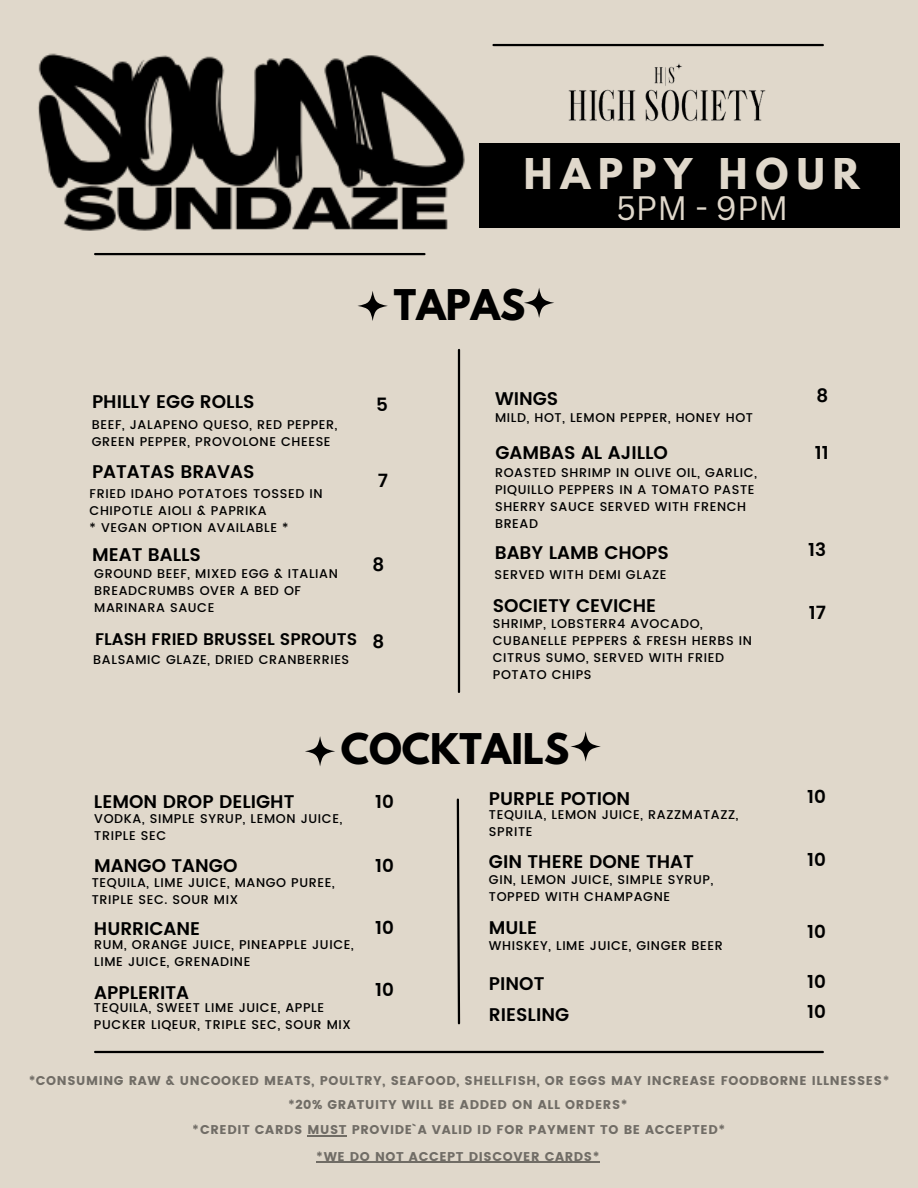
<style>
.page{position:relative;width:918px;height:1188px;background:#e0d8cb}
.page>*{position:absolute;margin:0;border:0;box-sizing:border-box;transform-origin:0 0}
.t1{font:700 37.65px "League Spartan";letter-spacing:.215em;color:#e0d8cb}
.t2{font:700 37.5px "League Spartan";color:#000}
.t3{font:33px "Canva Sans";color:#e0d8cb}
.t4{font:600 18.3px "Poppins";color:#000}
.t5{font:600 16.8px "Poppins";color:#000}
.t6{font:500 12.75px/17px "Poppins";letter-spacing:.05em;color:#000}
.t7{font:12.75px/24.5px "Poppins";letter-spacing:.05em;color:#000;text-align:center}
</style>
<div class="page">
<hr style="left:95px;top:253px;width:330px;height:2px;background:#000">
<hr style="left:493px;top:44px;width:330px;height:2px;background:#000">
<hr style="left:95px;top:1051px;width:728px;height:2px;background:#000">
<hr style="left:458px;top:350px;width:2px;height:342px;background:#000">
<div style="left:479px;top:144px;width:421px;height:84px;background:#000"></div>
<img style="left:38px;top:53px;width:442px;height:178px">
<svg style="left:357px;top:291px;width:31px;height:30px"></svg>
<img style="left:568px;top:63px;width:198px;height:59px">
<svg style="left:524px;top:288px;width:30px;height:30px"></svg>
<svg style="left:305px;top:736px;width:30px;height:30px"></svg>
<svg style="left:570px;top:731px;width:31px;height:31px"></svg>
<svg style="left:456px;top:798px;width:5px;height:227px"></svg>
<hr style="left:307px;top:1135px;width:40px;height:1px;background:#000">
<hr style="left:316px;top:1162px;width:284px;height:1px;background:#000">
<h1 class="t1" style="left:524px;top:155px;width:337px">HAPPY HOUR</h1>
<p class="t2" style="left:394px;top:286px;width:133px">TAPAS</p>
<p class="t3" style="left:616px;top:185px;width:173px">5PM - 9PM</p>
<h3 class="t4" style="left:92px;top:391px;width:164px">PHILLY EGG ROLLS</h3>
<h3 class="t6" style="left:92px;top:416px;width:247px">BEEF, JALAPENO QUESO, RED PEPPER,<br>GREEN PEPPER, PROVOLONE CHEESE</h3>
<p class="t4" style="left:92px;top:461px;width:164px">PATATAS BRAVAS</p>
<p class="t6" style="left:90px;top:486px;width:234px">FRIED IDAHO POTATOES TOSSED IN<br>CHIPOTLE AIOLI &amp; PAPRIKA</p>
<p class="t6" style="left:90px;top:519px;width:201px">* VEGAN OPTION AVAILABLE *</p>
<h3 class="t4" style="left:92px;top:544px;width:111px">MEAT BALLS</h3>
<p class="t6" style="left:94px;top:565px;width:245px">GROUND BEEF, MIXED EGG &amp; ITALIAN<br>BREADCRUMBS OVER A BED OF<br>MARINARA SAUCE</p>
<h2 class="t5" style="left:95px;top:629px;width:264px">FLASH FRIED BRUSSEL SPROUTS</h2>
<p class="t6" style="left:93px;top:651px;width:258px">BALSAMIC GLAZE, DRIED CRANBERRIES</p>
<p class="t4" style="left:376px;top:394px;width:13px">5</p>
<p class="t4" style="left:378px;top:470px;width:12px">7</p>
<h3 class="t4" style="left:372px;top:554px;width:13px">8</h3>
<h3 class="t4" style="left:372px;top:631px;width:13px">8</h3>
<p class="t4" style="left:495px;top:388px;width:65px">WINGS</p>
<h3 class="t4" style="left:817px;top:385px;width:13px">8</h3>
<p class="t6" style="left:495px;top:409px;width:260px">MILD, HOT, LEMON PEPPER, HONEY HOT</p>
<h3 class="t4" style="left:495px;top:442px;width:174px">GAMBAS AL AJILLO</h3>
<p class="t6" style="left:495px;top:464px;width:263px">ROASTED SHRIMP IN OLIVE OIL, GARLIC,<br>PIQUILLO PEPPERS IN A TOMATO PASTE<br>SHERRY SAUCE SERVED WITH FRENCH<br>BREAD</p>
<p class="t4" style="left:495px;top:542px;width:176px">BABY LAMB CHOPS</p>
<h1 class="t6" style="left:495px;top:567px;width:174px">SERVED WITH DEMI GLAZE</h1>
<p class="t4" style="left:493px;top:595px;width:165px">SOCIETY CEVICHE</p>
<p class="t6" style="left:493px;top:615px;width:261px">SHRIMP, LOBSTERR4 AVOCADO,<br>CUBANELLE PEPPERS &amp; FRESH HERBS IN<br>CITRUS SUMO, SERVED WITH FRIED<br>POTATO CHIPS</p>
<p class="t4" style="left:815px;top:442px;width:16px">11</p>
<p class="t4" style="left:808px;top:539px;width:20px">13</p>
<p class="t4" style="left:809px;top:602px;width:19px">17</p>
<p class="t2" style="left:341px;top:731px;width:230px">COCKTAILS</p>
<p class="t4" style="left:94px;top:791px;width:202px">LEMON DROP DELIGHT</p>
<h3 class="t4" style="left:375px;top:791px;width:20px">10</h3>
<p class="t6" style="left:94px;top:810px;width:250px">VODKA, SIMPLE SYRUP, LEMON JUICE,<br>TRIPLE SEC</p>
<p class="t4" style="left:94px;top:854px;width:145px">MANGO TANGO</p>
<p class="t4" style="left:375px;top:854px;width:20px">10</p>
<p class="t6" style="left:92px;top:874px;width:244px">TEQUILA, LIME JUICE, MANGO PUREE,<br>TRIPLE SEC. SOUR MIX</p>
<h1 class="t4" style="left:94px;top:918px;width:108px">HURRICANE</h1>
<h3 class="t6" style="left:94px;top:936px;width:261px">RUM, ORANGE JUICE, PINEAPPLE JUICE,<br>LIME JUICE, GRENADINE</h3>
<p class="t4" style="left:375px;top:917px;width:20px">10</p>
<p class="t4" style="left:489px;top:788px;width:143px">PURPLE POTION</p>
<p class="t6" style="left:489px;top:806px;width:251px">TEQUILA, LEMON JUICE, RAZZMATAZZ,<br>SPRITE</p>
<h3 class="t4" style="left:489px;top:851px;width:206px">GIN THERE DONE THAT</h3>
<p class="t6" style="left:489px;top:871px;width:226px">GIN, LEMON JUICE, SIMPLE SYRUP,<br>TOPPED WITH CHAMPAGNE</p>
<p class="t4" style="left:489px;top:917px;width:50px">MULE</p>
<p class="t6" style="left:489px;top:937px;width:235px">WHISKEY, LIME JUICE, GINGER BEER</p>
<p class="t4" style="left:807px;top:786px;width:20px">10</p>
<h3 class="t4" style="left:807px;top:849px;width:20px">10</h3>
<p class="t4" style="left:807px;top:921px;width:20px">10</p>
<p class="t4" style="left:94px;top:982px;width:96px">APPLERITA</p>
<h3 class="t6" style="left:94px;top:999px;width:258px">TEQUILA, SWEET LIME JUICE, APPLE<br>PUCKER LIQEUR, TRIPLE SEC, SOUR MIX</h3>
<p class="t4" style="left:375px;top:979px;width:20px">10</p>
<h3 class="t4" style="left:489px;top:972px;width:57px">PINOT</h3>
<p class="t4" style="left:807px;top:971px;width:20px">10</p>
<p class="t4" style="left:489px;top:1004px;width:82px">RIESLING</p>
<h3 class="t4" style="left:807px;top:1001px;width:20px">10</h3>
<p class="t7" style="left:28px;top:1068px;width:863px">*CONSUMING RAW &amp; UNCOOKED MEATS, POULTRY, SEAFOOD, SHELLFISH, OR EGGS MAY INCREASE FOODBORNE ILLNESSES*</p>
<p class="t7" style="left:193px;top:1093px;width:534px">*20% GRATUITY WILL BE ADDED ON ALL ORDERS*<br>*CREDIT CARDS MUST PROVIDE`A VALID ID FOR PAYMENT TO BE ACCEPTED*</p>
<p class="t7" style="left:316px;top:1144px;width:285px">*WE DO NOT ACCEPT DISCOVER CARDS*</p>
</div>
